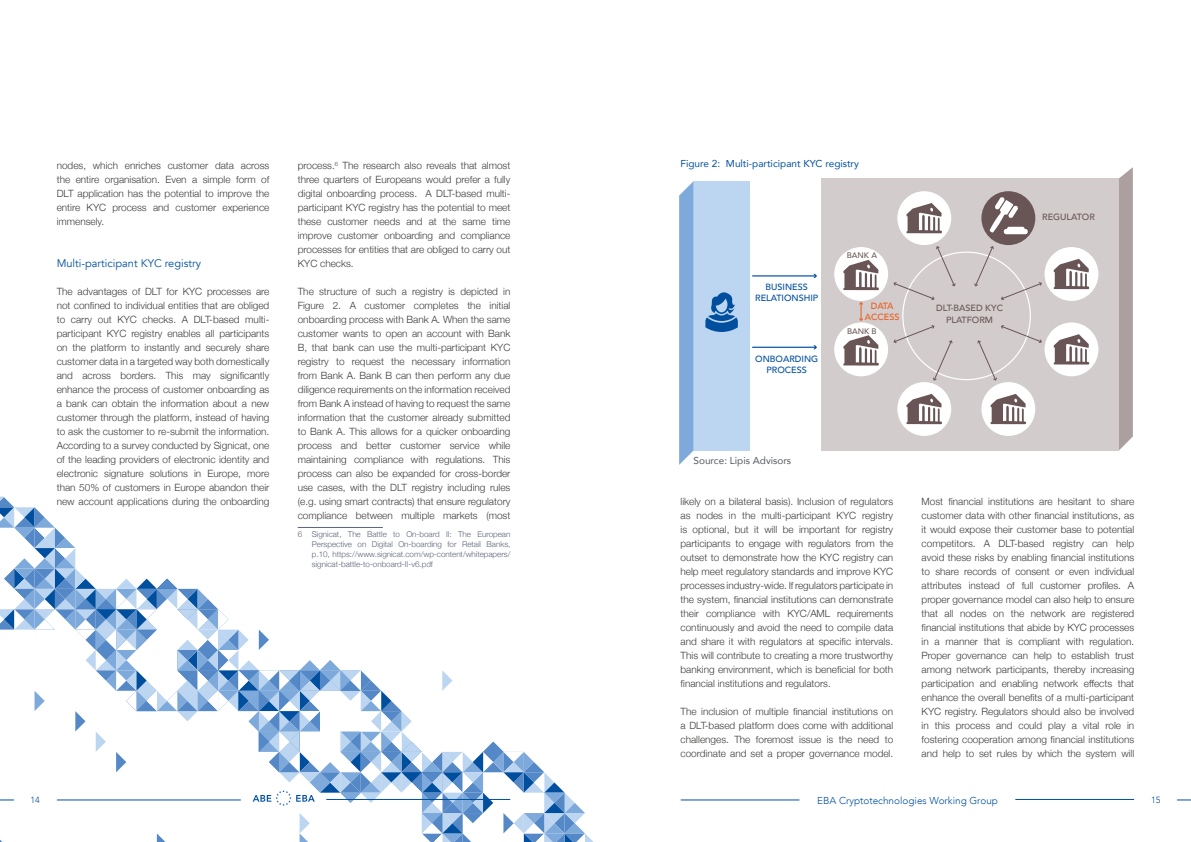
<style>
.page{position:relative;width:1191px;height:842px;background:#fff}
.page>*{position:absolute;margin:0;border:0;box-sizing:border-box;transform-origin:0 0}
.t1{font:11px "Avenir";color:#004f9f}
.t2{font:300 10px/14px "Helvetica Neue";color:#3c3c3b;text-align:justify}
.t3{font:10px "Avenir";color:#004f9f}
.t4{font:300 10px "Avenir";color:#004f9f}
.t5{font:10px "Avenir";color:#545c60}
.t6{font:500 9px/11.2px "Avenir";color:#004f9f;text-align:center}
.t7{font:500 9px/11.2px "Avenir";color:#695555;text-align:center}
.t8{font:500 9px/11.2px "Avenir";color:#eb5b1b;text-align:center}
.t9{font:300 9px "Avenir";color:#004f9f}
.t10{font:300 8px/10px "Helvetica Neue";color:#5b6378;text-align:justify}
.t11{font:500 8px "Avenir";color:#695555}
</style>
<div class="page">
<svg style="left:1118px;top:168px;width:14px;height:283px;background:#b2a6a6"></svg>
<div style="left:821px;top:179px;width:297px;height:272px;background:#d3cccc"></div>
<div style="left:693px;top:181px;width:57px;height:270px;background:#bcd5f0"></div>
<svg style="left:679px;top:182px;width:14px;height:283px;background:#84addd"></svg>
<svg style="left:974px;top:246px;width:19px;height:41px"></svg>
<svg style="left:893px;top:325px;width:59px;height:56px"></svg>
<svg style="left:1001px;top:282px;width:41px;height:18px"></svg>
<hr style="left:752px;top:347px;width:63px;height:1px;background:#004f9f">
<svg style="left:813px;top:345px;width:4px;height:4px"></svg>
<hr style="left:752px;top:275px;width:63px;height:1px;background:#004f9f">
<svg style="left:813px;top:274px;width:4px;height:4px"></svg>
<svg style="left:893px;top:246px;width:62px;height:54px"></svg>
<svg style="left:977px;top:325px;width:65px;height:56px"></svg>
<div style="left:897px;top:382px;width:54px;height:54px;background:#fff;border-radius:50%"></div>
<svg style="left:906px;top:394px;width:36px;height:30px"></svg>
<div style="left:981px;top:382px;width:54px;height:54px;background:#fff;border-radius:50%"></div>
<svg style="left:990px;top:394px;width:36px;height:30px"></svg>
<div style="left:897px;top:191px;width:54px;height:54px;background:#fff;border-radius:50%"></div>
<svg style="left:906px;top:203px;width:36px;height:30px"></svg>
<div style="left:981px;top:191px;width:54px;height:54px;background:#695555;border-radius:50%"></div>
<div style="left:834px;top:322px;width:54px;height:54px;background:#fff;border-radius:50%"></div>
<svg style="left:843px;top:335px;width:36px;height:30px"></svg>
<div style="left:1044px;top:322px;width:54px;height:54px;background:#fff;border-radius:50%"></div>
<svg style="left:1053px;top:334px;width:36px;height:30px"></svg>
<div style="left:834px;top:247px;width:54px;height:54px;background:#fff;border-radius:50%"></div>
<svg style="left:843px;top:260px;width:36px;height:30px"></svg>
<div style="left:1044px;top:247px;width:54px;height:54px;background:#fff;border-radius:50%"></div>
<svg style="left:1053px;top:259px;width:36px;height:30px"></svg>
<svg style="left:705px;top:292px;width:33px;height:40px"></svg>
<svg style="left:989px;top:197px;width:38px;height:37px"></svg>
<svg style="left:859px;top:302px;width:3px;height:19px"></svg>
<svg style="left:1177px;top:799px;width:14px;height:1px"></svg>
<hr style="left:681px;top:799px;width:118px;height:1px;background:#004f9f">
<hr style="left:1015px;top:799px;width:118px;height:1px;background:#004f9f">
<svg style="left:0;top:497px;width:594px;height:345px"></svg>
<p class="t2" style="left:57px;top:158px;width:214px">nodes, which enriches customer data across the entire organisation. Even a simple form of DLT application has the potential to improve the entire KYC process and customer experience immensely.</p>
<p class="t1" style="left:57px;top:257px;width:146px">Multi-participant KYC registry</p>
<p class="t2" style="left:57px;top:284px;width:214px">The advantages of DLT for KYC processes are not confined to individual entities that are obliged to carry out KYC checks. A DLT-based multi&shy;participant KYC registry enables all participants on the platform to instantly and securely share customer data in a targeted way both domestically and across borders. This may significantly enhance the process of customer onboarding as a bank can obtain the information about a new customer through the platform, instead of having to ask the customer to re-submit the information.<br>According to a survey conducted by Signicat, one of the leading providers of electronic identity and electronic signature solutions in Europe, more than 50% of customers in Europe abandon their new account applications during the onboarding</p>
<p class="t2" style="left:298px;top:158px;width:214px">process.<sup>6</sup> The research also reveals that almost three quarters of Europeans would prefer a fully digital onboarding process. A DLT-based multi&shy;participant KYC registry has the potential to meet these customer needs and at the same time improve customer onboarding and compliance processes for entities that are obliged to carry out KYC checks.</p>
<p class="t2" style="left:298px;top:284px;width:214px">The structure of such a registry is depicted in Figure 2. A customer completes the initial onboarding process with Bank A. When the same customer wants to open an account with Bank B, that bank can use the multi-participant KYC registry to request the necessary information from Bank A. Bank B can then perform any due diligence requirements on the information received from Bank A instead of having to request the same information that the customer already submitted to Bank A. This allows for a quicker onboarding process and better customer service while maintaining compliance with regulations. This process can also be expanded for cross-border use cases, with the DLT registry including rules (e.g. using smart contracts) that ensure regulatory compliance between multiple markets (most</p>
<p class="t10" style="left:312px;top:529px;width:200px;text-indent:-14px">6 Signicat, The Battle to On-board II: The European Perspective on Digital On-boarding for Retail Banks, p.10, https://www.signicat.com/wp-content/whitepapers/ signicat-battle-to-onboard-II-v6.pdf</p>
<p class="t3" style="left:680px;top:155px;width:180px">Figure 2: Multi-participant KYC registry</p>
<p class="t6" style="left:755px;top:281px;width:65px">BUSINESS<br>RELATIONSHIP</p>
<p class="t6" style="left:755px;top:352px;width:64px">ONBOARDING<br>PROCESS</p>
<p class="t11" style="left:847px;top:248px;width:32px">BANK A</p>
<p class="t8" style="left:865px;top:300px;width:36px">DATA<br>ACCESS</p>
<p class="t11" style="left:847px;top:325px;width:31px">BANK B</p>
<p class="t7" style="left:936px;top:302px;width:68px">DLT-BASED KYC<br>PLATFORM</p>
<p class="t7" style="left:1042px;top:211px;width:54px">REGULATOR</p>
<p class="t5" style="left:693px;top:453px;width:99px">Source: Lipis Advisors</p>
<p class="t2" style="left:680px;top:494px;width:214px">likely on a bilateral basis). Inclusion of regulators as nodes in the multi-participant KYC registry is optional, but it will be important for registry participants to engage with regulators from the outset to demonstrate how the KYC registry can help meet regulatory standards and improve KYC processes industry-wide. If regulators participate in the system, financial institutions can demonstrate their compliance with KYC/AML requirements continuously and avoid the need to compile data and share it with regulators at specific intervals.<br>This will contribute to creating a more trustworthy banking environment, which is beneficial for both financial institutions and regulators.</p>
<p class="t2" style="left:680px;top:704px;width:214px">The inclusion of multiple financial institutions on a DLT-based platform does come with additional challenges. The foremost issue is the need to coordinate and set a proper governance model.</p>
<p class="t2" style="left:921px;top:494px;width:214px">Most financial institutions are hesitant to share customer data with other financial institutions, as it would expose their customer base to potential competitors. A DLT-based registry can help avoid these risks by enabling financial institutions to share records of consent or even individual attributes instead of full customer profiles. A proper governance model can also help to ensure that all nodes on the network are registered financial institutions that abide by KYC processes in a manner that is compliant with regulation.<br>Proper governance can help to establish trust among network participants, thereby increasing participation and enabling network effects that enhance the overall benefits of a multi-participant KYC registry. Regulators should also be involved in this process and could play a vital role in fostering cooperation among financial institutions and help to set rules by which the system will</p>
<p class="t9" style="left:30px;top:794px;width:11px">14</p>
<p class="t4" style="left:817px;top:794px;width:182px">EBA Cryptotechnologies Working Group</p>
<p class="t9" style="left:1151px;top:794px;width:11px">15</p>
</div>
